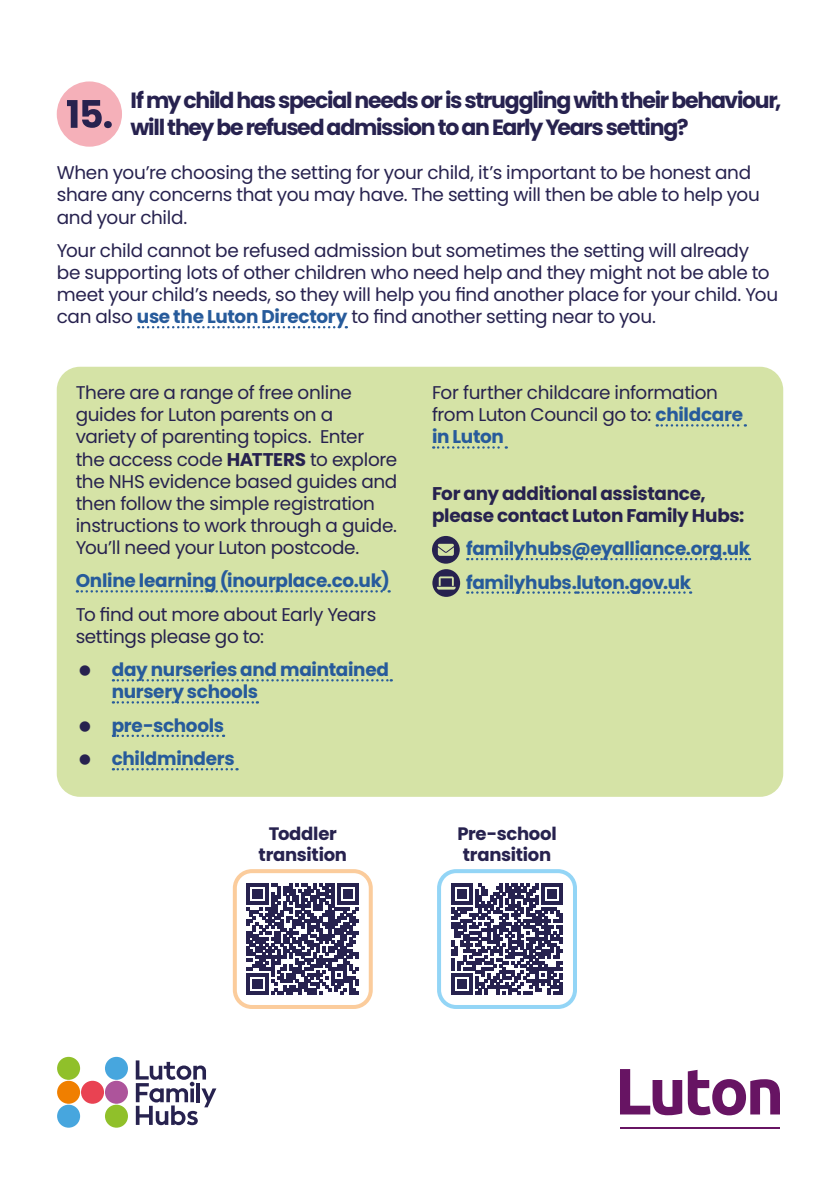
<style>
.page{position:relative;width:840px;height:1191px;background:#fff}
.page>*{position:absolute;margin:0;border:0;box-sizing:border-box;transform-origin:0 0}
.t1{font:700 22px/26.4px "Poppins";letter-spacing:-.06em;color:#27224f}
.LFH_Copy{font:18.4px/22px "Poppins";letter-spacing:-.015em;color:#27224f}
.LFH_Copy-2{font:700 18.4px/22px "Poppins";letter-spacing:-.015em;color:#275b9b}
.LFH_Copy-3{font:700 18.4px/22px "Poppins";letter-spacing:-.015em;color:#27224f}
.LFH_Copy-4{font:18.4px/22px "Poppins Regular 2";letter-spacing:-.015em;color:#27224f}
.t2{font:700 18px/21.6px "Poppins";letter-spacing:-.015em;color:#27224f;text-align:center}
.s1{font-family:"Poppins Regular 2"}
.s2{font-weight:700;color:#275b9b}
.s3{font-weight:700}
.s4{font-family:"Poppins"}
</style>
<div class="page">
<svg style="left:620px;top:1069px;width:61px;height:46px"></svg>
<svg style="left:687px;top:1069px;width:92px;height:46px"></svg>
<hr style="left:619px;top:1127px;width:160px;height:1px;background:#671463">
<div style="left:81px;top:1080px;width:23px;height:23px;background:#e94252;border-radius:50%"></div>
<div style="left:57px;top:1080px;width:23px;height:23px;background:#f07f00;border-radius:11px"></div>
<div style="left:57px;top:1104px;width:23px;height:23px;background:#47a6de;border-radius:11px"></div>
<div style="left:57px;top:1056px;width:23px;height:23px;background:#90c02a;border-radius:11px"></div>
<div style="left:105px;top:1080px;width:23px;height:23px;background:#ad549b;border-radius:50%"></div>
<div style="left:105px;top:1104px;width:23px;height:23px;background:#90c02a;border-radius:50%"></div>
<div style="left:105px;top:1056px;width:23px;height:23px;background:#47a6de;border-radius:11px"></div>
<svg style="left:136px;top:1060px;width:80px;height:65px"></svg>
<svg style="left:138px;top:326px;width:208px;height:2px"></svg>
<div style="left:57px;top:81px;width:65px;height:66px;background:#f5b0b9;border-radius:50%"></div>
<svg style="left:67px;top:100px;width:45px;height:28px"></svg>
<div style="left:57px;top:367px;width:725px;height:430px;background:#d5e3a6;border-radius:23px"></div>
<svg style="left:77px;top:590px;width:312px;height:2px"></svg>
<svg style="left:113px;top:679px;width:278px;height:2px"></svg>
<svg style="left:113px;top:701px;width:145px;height:2px"></svg>
<svg style="left:113px;top:734px;width:111px;height:3px"></svg>
<svg style="left:113px;top:768px;width:124px;height:2px"></svg>
<svg style="left:656px;top:424px;width:89px;height:2px"></svg>
<svg style="left:433px;top:446px;width:73px;height:3px"></svg>
<svg style="left:467px;top:558px;width:282px;height:2px"></svg>
<svg style="left:467px;top:591px;width:223px;height:3px"></svg>
<div style="left:432px;top:536px;width:27px;height:27px;background:#27224f;border-radius:50%"></div>
<svg style="left:437px;top:544px;width:16px;height:12px"></svg>
<div style="left:432px;top:569px;width:28px;height:28px;background:#27224f;border-radius:50%"></div>
<svg style="left:436px;top:576px;width:19px;height:13px"></svg>
<svg style="left:247px;top:883px;width:111px;height:112px"></svg>
<div style="left:233px;top:869px;width:139px;height:140px;border:4px solid #fbcc9c;border-radius:17px"></div>
<svg style="left:451px;top:883px;width:111px;height:112px"></svg>
<div style="left:437px;top:869px;width:139px;height:140px;border:4px solid #93d5f6;border-radius:17px"></div>
<h2 class="t1" style="left:130px;top:87px;width:652px">If my child has special needs or is struggling with their behaviour, will they be refused admission to an Early Years setting?</h2>
<p class="LFH_Copy" style="left:57px;top:162px;width:704px">When you’re choosing the setting for your child, it’s important to be honest and share any concerns that you may have. The setting will then be able to help you and your child.</p>
<p class="LFH_Copy" style="left:57px;top:240px;width:722px">Your child cannot be refused admission but sometimes the setting will already<br>be supporting lots of other children who need help and they might not be able to <span class="s1">meet your child’s needs, so they will help you find another place for your child. You </span>can also <span class="s2">use the Luton Directory</span> <span class="s1">to find another setting near to you.</span></p>
<p class="LFH_Copy" style="left:76px;top:382px;width:323px">There are a range of free online guides for Luton parents on a variety of parenting topics. Enter the access code <span class="s3">HATTERS</span> to explore the NHS evidence based guides and then follow the simple registration instructions to work through a guide.<br>You’ll need your Luton postcode.</p>
<p class="LFH_Copy-2" style="left:76px;top:570px;width:315px">Online learning (inourplace.co.uk)</p>
<p class="LFH_Copy-4" style="left:76px;top:603px;width:302px">To find out more about Early Years <span class="s4">settings please go to:</span></p>
<p class="LFH_Copy-2" style="left:112px;top:659px;width:278px">day nurseries and maintained nursery schools</p>
<p class="LFH_Copy-2" style="left:112px;top:714px;width:114px">pre-schools</p>
<p class="LFH_Copy-2" style="left:112px;top:748px;width:124px">childminders</p>
<p class="LFH_Copy" style="left:432px;top:382px;width:312px">For further childcare information from Luton Council go to: <span class="s2">childcare in Luton</span></p>
<p class="LFH_Copy-3" style="left:432px;top:482px;width:314px">For any additional assistance, please contact Luton Family Hubs:</p>
<p class="LFH_Copy-2" style="left:466px;top:538px;width:285px">familyhubs@eyalliance.org.uk</p>
<p class="LFH_Copy-2" style="left:466px;top:571px;width:227px">familyhubs.luton.gov.uk</p>
<h2 class="t2" style="left:258px;top:822px;width:90px">Toddler transition</h2>
<h2 class="t2" style="left:457px;top:822px;width:101px;text-align:left">Pre-school transition</h2>
</div>
